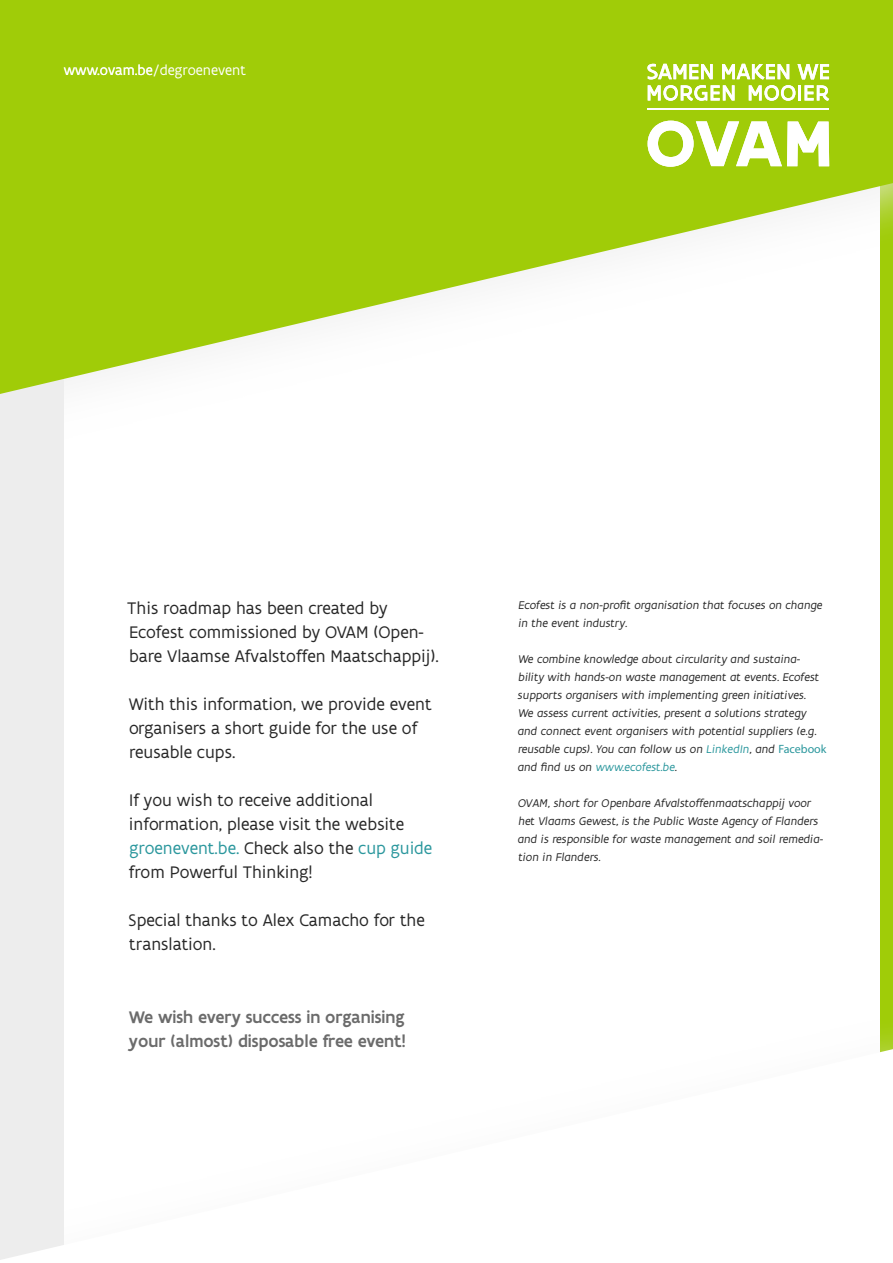
<style>
.page{position:relative;width:893px;height:1263px;background:#fff}
.page>*{position:absolute;margin:0;border:0;box-sizing:border-box;transform-origin:0 0}
.t1{font:18px/24px "Flanders Art Sans";color:#282828}
.t2{font:500 18px/24px "Flanders Art Sans";color:#6b6b6b}
.t3{font:15px "Flanders Art Sans";color:#fff}
.t4{font:italic 12px/18px "Flanders Art Sans";color:#282828}
.s1{color:#2b979d}
.s2{font-family:"Myriad Pro";font-style:normal;color:#2b979d}
</style>
<div class="page">
<div style="left:0;top:0;width:64px;height:1263px;background:#ededed"></div>
<div style="left:880px;top:179px;width:13px;height:910px;background:#a0cc08"></div>
<div style="left:0;top:1013px;width:893px;height:250px;background:#ededed;opacity:.75"></div>
<svg style="left:0;top:1049px;width:893px;height:214px"></svg>
<div style="left:0;top:0;width:893px;height:451px;background:#ededed;opacity:.75"></div>
<svg style="left:0;top:0;width:893px;height:394px;fill:#a0cc08"></svg>
<svg style="left:648px;top:121px;width:181px;height:46px"></svg>
<svg style="left:647px;top:64px;width:66px;height:15px"></svg>
<svg style="left:722px;top:64px;width:67px;height:15px"></svg>
<svg style="left:797px;top:64px;width:32px;height:15px"></svg>
<svg style="left:648px;top:85px;width:86px;height:16px"></svg>
<svg style="left:749px;top:85px;width:46px;height:16px"></svg>
<hr style="left:798px;top:85px;width:3px;height:16px;background:#fff">
<svg style="left:804px;top:85px;width:25px;height:16px"></svg>
<hr style="left:648px;top:108px;width:181px;height:2px;background:#fff">
<p class="t3" style="left:64px;top:61px;width:184px">www.ovam.be/degroenevent</p>
<h1 class="t1" style="left:127px;top:596px;width:313px">This roadmap has been created by<br>Ecofest commissioned by OVAM (Open&shy;bare Vlaamse Afvalstoffen Maatschappij).</h1>
<h1 class="t1" style="left:129px;top:692px;width:304px">With this information, we provide event organisers a short guide for the use of reusable cups.</h1>
<h1 class="t1" style="left:129px;top:788px;width:305px">If you wish to receive additional information, please visit the website <span class="s1">groenevent.be.</span> Check also the <span class="s1">cup guide </span>from Powerful Thinking!</h1>
<h1 class="t1" style="left:129px;top:908px;width:298px">Special thanks to Alex Camacho for the translation.</h1>
<h1 class="t2" style="left:129px;top:1005px;width:279px">We wish every success in organising your (almost) disposable free event!</h1>
<p class="t4" style="left:518px;top:596px;width:305px">Ecofest is a non-profit organisation that focuses on change in the event industry.</p>
<p class="t4" style="left:518px;top:650px;width:310px">We combine knowledge about circularity and sustaina&shy;bility with hands-on waste management at events. Ecofest supports organisers with implementing green initiatives.<br>We assess current activities, present a solutions strategy and connect event organisers with potential suppliers (e.g. reusable cups). You can follow us on <span class="s1">LinkedIn</span>, and <span class="s2">Facebook </span>and find us on <span class="s1">www.ecofest.be</span>.</p>
<p class="t4" style="left:518px;top:794px;width:307px">OVAM, short for Openbare Afvalstoffenmaatschappij voor het Vlaams Gewest, is the Public Waste Agency of Flanders and is responsible for waste management and soil remedia&shy;tion in Flanders.</p>
</div>
